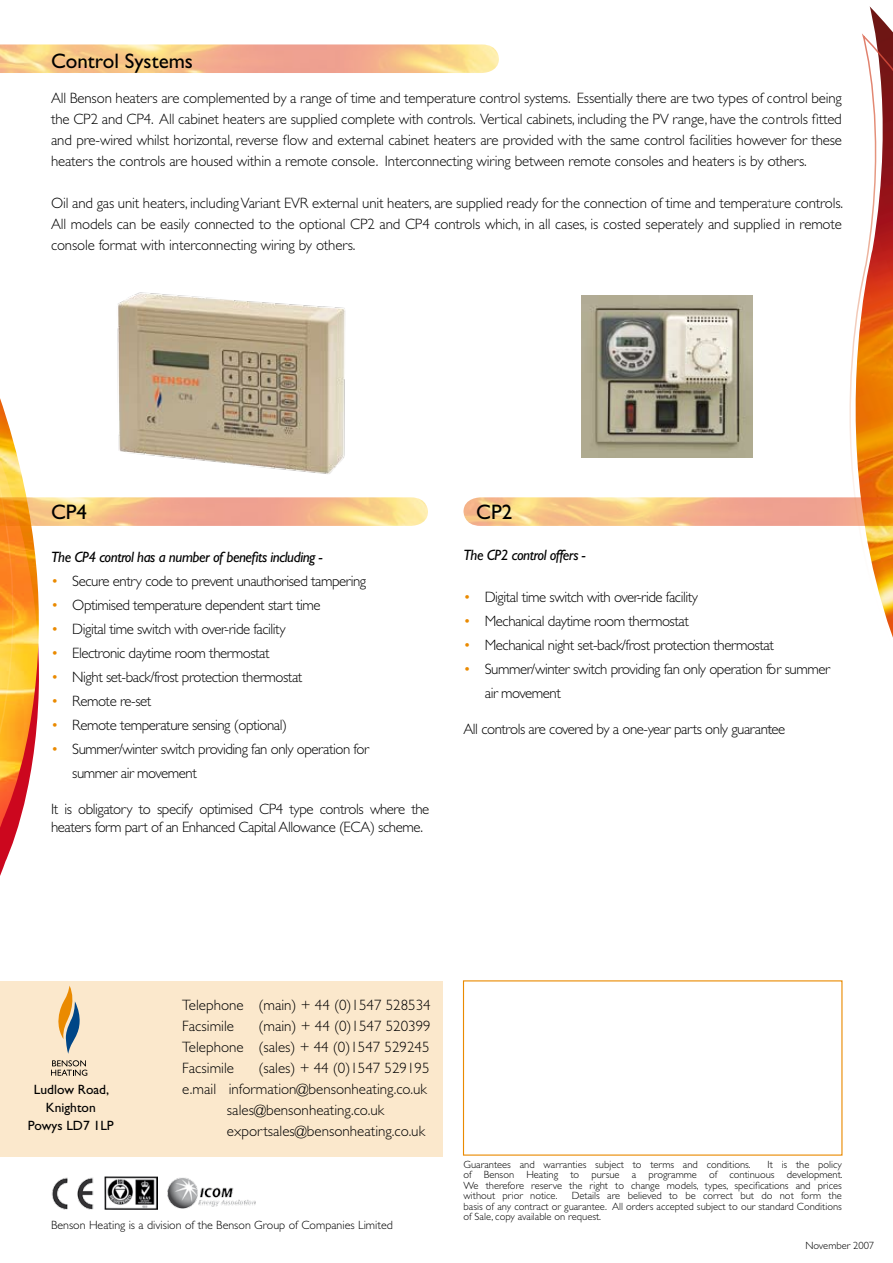
<style>
.page{position:relative;width:893px;height:1263px;background:#fff}
.page>*{position:absolute;margin:0;border:0;box-sizing:border-box;transform-origin:0 0}
.t1{font:21px "Gill Sans";color:#000}
.t2{font:300 15px/24px "Gill Sans";letter-spacing:-.03em;color:#000}
.t3{font:300 15px/21px "Gill Sans";color:#000}
.t4{font:italic 15px "Gill Sans";letter-spacing:-.03em;color:#000}
.t5{font:300 15px/24px "Gill Sans";color:#ea8a00;text-align:justify}
.t6{font:13.5px/18px "Gill Sans";color:#000;text-align:center}
.t7{font:300 12px "Gill Sans";color:#000}
.t8{font:300 10.5px/10.5px "Gill Sans";color:#000;text-align:justify}
</style>
<div class="page">
<svg style="left:0;top:398px;width:39px;height:478px"></svg>
<div style="left:0;top:981px;width:442px;height:176px;background:#fbe8cc"></div>
<img style="left:0;top:44px;width:499px;height:29px">
<svg style="left:51px;top:1060px;width:36px;height:16px"></svg>
<svg style="left:58px;top:985px;width:22px;height:69px"></svg>
<img style="left:51px;top:1177px;width:42px;height:32px">
<img style="left:104px;top:1176px;width:54px;height:34px">
<img style="left:167px;top:1177px;width:89px;height:32px">
<img style="left:770px;top:6px;width:123px;height:1088px">
<svg style="left:815px;top:866px;width:78px;height:52px"></svg>
<svg style="left:770px;top:34px;width:123px;height:832px"></svg>
<img style="left:463px;top:497px;width:430px;height:29px">
<img style="left:581px;top:295px;width:172px;height:163px">
<img style="left:117px;top:292px;width:229px;height:182px">
<h1 class="t1" style="left:51px;top:49px;width:144px">Control Systems</h1>
<p class="t2" style="left:51px;top:87px;width:792px;line-height:21px;text-align:justify">All Benson heaters are complemented by a range of time and temperature control systems. Essentially there are two types of control being the CP2 and CP4. All cabinet heaters are supplied complete with controls. Vertical cabinets, including the PV range, have the controls fitted and pre-wired whilst horizontal, reverse flow and external cabinet heaters are provided with the same control facilities however for these heaters the controls are housed within a remote console. Interconnecting wiring between remote consoles and heaters is by others.</p>
<p class="t2" style="left:51px;top:192px;width:794px;line-height:21px;text-align:justify">Oil and gas unit heaters, including Variant EVR external unit heaters, are supplied ready for the connection of time and temperature controls.<br>All models can be easily connected to the optional CP2 and CP4 controls which, in all cases, is costed seperately and supplied in remote console format with interconnecting wiring by others.</p>
<h1 class="t1" style="left:51px;top:499px;width:38px">CP4</h1>
<p class="t4" style="left:51px;top:548px;width:273px">The CP4 control has a number of benefits including -</p>
<p class="t2" style="left:72px;top:569px;width:298px">Secure entry code to prevent unauthorised tampering Optimised temperature dependent start time<br>Digital time switch with over-ride facility<br>Electronic daytime room thermostat<br>Night set-back/frost protection thermostat<br>Remote re-set<br>Remote temperature sensing (optional)<br>Summer/winter switch providing fan only operation for summer air movement</p>
<p class="t2" style="left:51px;top:800px;width:380px;line-height:18px">It is obligatory to specify optimised CP4 type controls where the heaters form part of an Enhanced Capital Allowance (ECA) scheme.</p>
<p class="t5" style="left:51px;top:569px;width:9px">• • • • • • • •</p>
<h1 class="t1" style="left:476px;top:499px;width:38px">CP2</h1>
<p class="t4" style="left:463px;top:546px;width:124px">The CP2 control offers -</p>
<p class="t2" style="left:485px;top:585px;width:347px">Digital time switch with over-ride facility<br>Mechanical daytime room thermostat<br>Mechanical night set-back/frost protection thermostat Summer/winter switch providing fan only operation for summer air movement</p>
<p class="t2" style="left:463px;top:717px;width:323px">All controls are covered by a one-year parts only guarantee</p>
<p class="t5" style="left:463px;top:585px;width:9px">• • • •</p>
<p class="t6" style="left:28px;top:1081px;width:87px">Ludlow Road,<br>Knighton<br>Powys LD7 1LP</p>
<p class="t3" style="left:182px;top:994px;width:250px">Telephone (main) + 44 (0)1547 528534<br>Facsimile</p>
<p class="t2" style="left:182px;top:1015px;width:250px;line-height:21px;text-align:justify;text-indent:76px">(main) + 44 (0)1547 520399<br>Telephone (sales) + 44 (0)1547 529245<br>Facsimile</p>
<p class="t3" style="left:258px;top:1057px;width:173px">(sales) + 44 (0)1547 529195</p>
<p class="t3" style="left:182px;top:1078px;width:246px">e.mail information@bensonheating.co.uk</p>
<p class="t3" style="left:227px;top:1099px;width:159px">sales@bensonheating.co.uk</p>
<p class="t3" style="left:227px;top:1120px;width:200px">exportsales@bensonheating.co.uk</p>
<p class="t7" style="left:51px;top:1218px;width:343px">Benson Heating is a division of the Benson Group of Companies Limited</p>
<p class="t8" style="left:463px;top:1159px;width:289px">Guarantees and warranties subject to terms and conditions.</p>
<p class="t8" style="left:463px;top:1159px;width:381px;text-indent:304px">It is the policy of Benson Heating to pursue a programme of continuous development.<br>We therefore reserve the right to change models, types, specifications and prices without prior notice.</p>
<p class="t8" style="left:463px;top:1190px;width:380px;text-indent:108px">Details are believed to be correct but do not form the basis of any contract or guarantee. All orders accepted subject to our standard Conditions of Sale, copy available on request.</p>
<p class="t8" style="left:805px;top:1240px;width:70px">November 2007</p>
</div>
